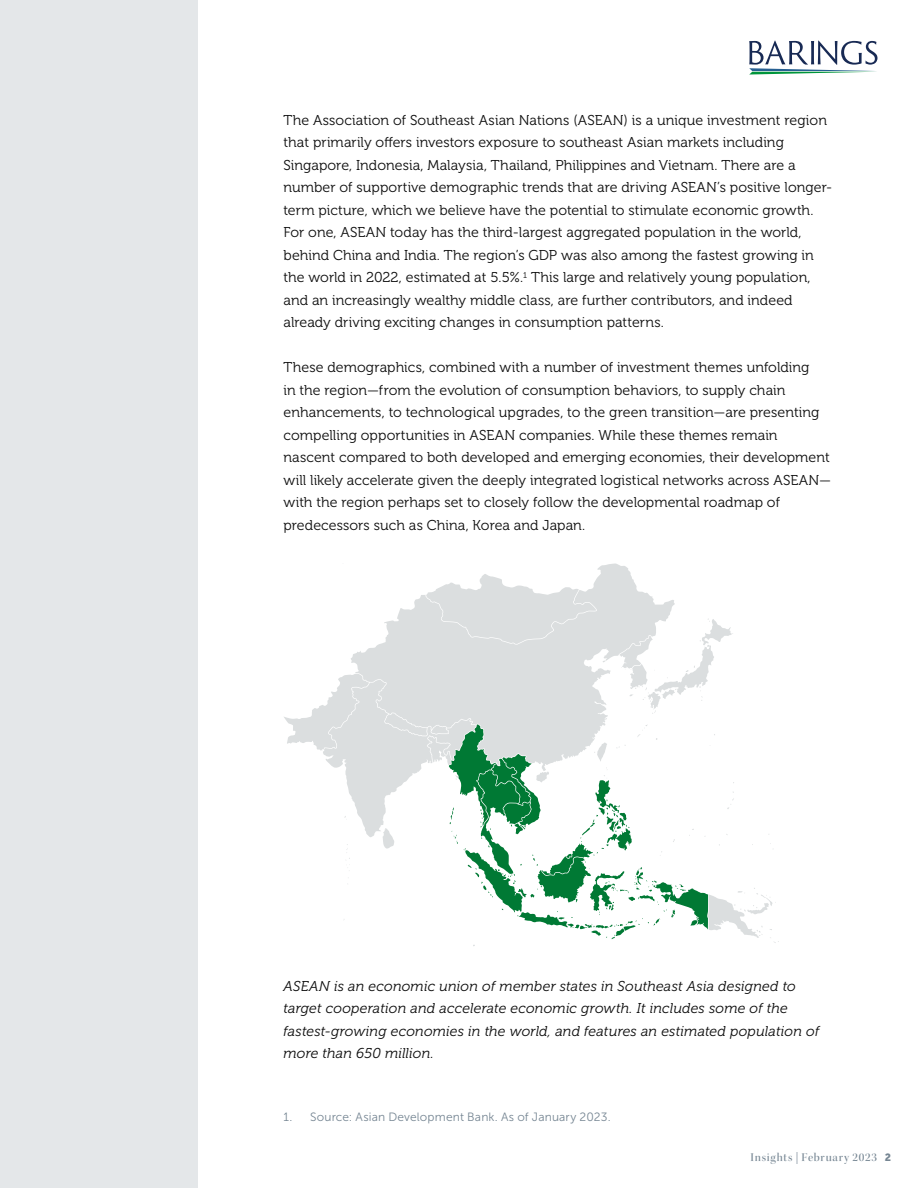
<style>
.page{position:relative;width:918px;height:1188px;background:#fff}
.page>*{position:absolute;margin:0;border:0;box-sizing:border-box;transform-origin:0 0}
.t1{font:14.25px/22.5px "Museo 300";letter-spacing:.005em;color:#0d0d0d}
.t2{font:italic 14.25px/22.5px "Museo 300";letter-spacing:.01em;color:#0d0d0d}
.t3{font:12px "Museo Sans 300";letter-spacing:.01em;color:#768693}
.t4{font:12px "Kepler Std Medium Disp";letter-spacing:.07em;color:#768693}
.s1{font-family:"Museo Sans 900";font-size:10.5px}
</style>
<div class="page">
<svg style="left:749px;top:40px;width:129px;height:35px"></svg>
<svg style="left:284px;top:574px;width:495px;height:372px"></svg>
<div style="left:0;top:0;width:198px;height:1188px;background:#e4e7e9"></div>
<p class="t1" style="left:283px;top:109px;width:550px">The Association of Southeast Asian Nations (ASEAN) is a unique investment region that primarily offers investors exposure to southeast Asian markets including Singapore, Indonesia, Malaysia, Thailand, Philippines and Vietnam. There are a number of supportive demographic trends that are driving ASEAN’s positive longer&shy;term picture, which we believe have the potential to stimulate economic growth.<br>For one, ASEAN today has the third-largest aggregated population in the world, behind China and India. The region’s GDP was also among the fastest growing in the world in 2022, estimated at 5.5%.<sup>1</sup> This large and relatively young population, and an increasingly wealthy middle class, are further contributors, and indeed already driving exciting changes in consumption patterns.</p>
<p class="t1" style="left:283px;top:356px;width:549px">These demographics, combined with a number of investment themes unfolding<br>in the region—from the evolution of consumption behaviors, to supply chain enhancements, to technological upgrades, to the green transition—are presenting compelling opportunities in ASEAN companies. While these themes remain nascent compared to both developed and emerging economies, their development will likely accelerate given the deeply integrated logistical networks across ASEAN— with the region perhaps set to closely follow the developmental roadmap of predecessors such as China, Korea and Japan.</p>
<p class="t2" style="left:284px;top:975px;width:537px">ASEAN is an economic union of member states in Southeast Asia designed to target cooperation and accelerate economic growth. It includes some of the fastest-growing economies in the world, and features an estimated population of more than 650 million.</p>
<p class="t3" style="left:284px;top:1110px;width:329px">1. Source: Asian Development Bank. As of January 2023.</p>
<p class="t4" style="left:750px;top:1150px;width:142px">Insights | February 2023 <span class="s1">2</span></p>
</div>
